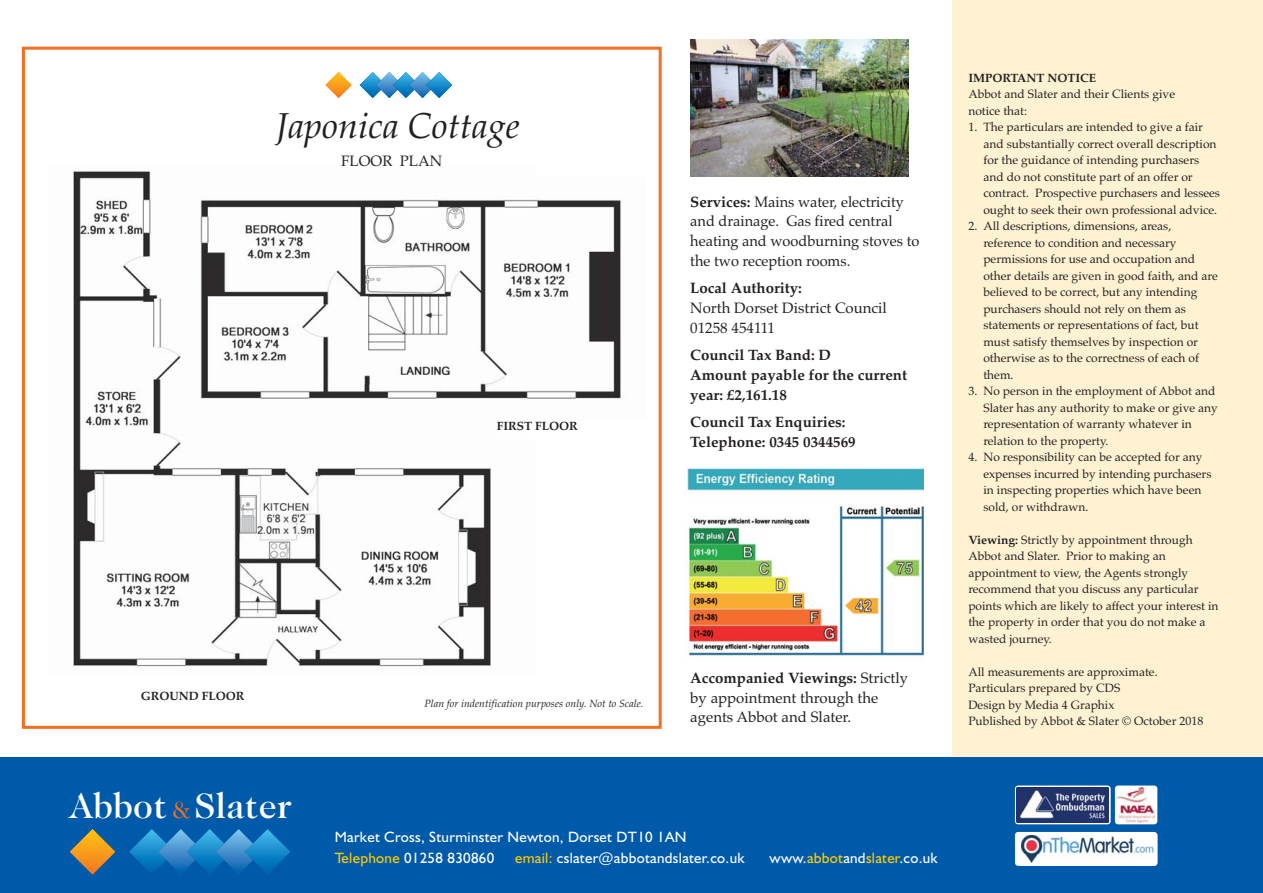
<style>
.page{position:relative;width:1263px;height:893px;background:#fff}
.page>*{position:absolute;margin:0;border:0;box-sizing:border-box;transform-origin:0 0}
.t1{font:italic 36px "Palatino";color:#231f20}
.t2{font:500 36px "Caslon 224 IT Cby BT";color:#fff}
.t3{font:15px/19.8px "Palatino";color:#231f20}
.t4{font:15px/21px "Humanist 521 BT";letter-spacing:.02em;color:#fff}
.t5{font:700 15px/19.8px "Palatino";color:#231f20}
.t6{font:12px/16.5px "Palatino";color:#231f20}
.t7{font:700 12px "Palatino";color:#231f20}
.t8{font:italic 10.5px "Palatino";color:#231f20}
.s1{font-weight:700}
.s2{font-weight:400;font-size:24px;color:#f36f21}
.s3{color:#ffcb04}
</style>
<div class="page">
<div style="left:952px;top:0;width:311px;height:778px;background:#fff2d3"></div>
<div style="left:0;top:757px;width:1263px;height:136px;background:#005aaa"></div>
<svg style="left:70px;top:829px;width:45px;height:45px"></svg>
<svg style="left:129px;top:829px;width:161px;height:43px"></svg>
<div style="left:22px;top:47px;width:640px;height:682px;border:3px solid #f36f21"></div>
<svg style="left:1015px;top:785px;width:96px;height:39px"></svg>
<img style="left:1017px;top:788px;width:92px;height:34px">
<div style="left:1115px;top:785px;width:42px;height:39px;background:#fff;border-radius:3px"></div>
<img style="left:1117px;top:788px;width:38px;height:35px">
<div style="left:1015px;top:832px;width:142px;height:34px;background:#fff;border-radius:3px"></div>
<img style="left:1021px;top:836px;width:136px;height:30px">
<img style="left:684px;top:467px;width:240px;height:193px">
<img style="left:73px;top:171px;width:418px;height:496px">
<img style="left:690px;top:40px;width:218px;height:137px">
<svg style="left:325px;top:72px;width:27px;height:26px"></svg>
<svg style="left:360px;top:72px;width:92px;height:26px"></svg>
<img style="left:184px;top:178px;width:437px;height:242px">
<h1 class="t1" style="left:276px;top:112px;width:245px">Japonica Cottage</h1>
<p class="t3" style="left:341px;top:152px;width:102px">FLOOR PLAN</p>
<p class="t7" style="left:497px;top:421px;width:82px">FIRST FLOOR</p>
<p class="t3" style="left:690px;top:193px;width:231px"><span class="s1">Services:</span> Mains water, electricity and drainage. Gas fired central heating and woodburning stoves to the two reception rooms.</p>
<p class="t5" style="left:690px;top:280px;width:113px">Local Authority:</p>
<p class="t3" style="left:690px;top:300px;width:198px">North Dorset District Council<br>01258 454111</p>
<p class="t5" style="left:690px;top:347px;width:218px">Council Tax Band: D<br>Amount payable for the current year: £2,161.18</p>
<p class="t5" style="left:690px;top:414px;width:167px">Council Tax Enquiries:<br>Telephone: 0345 0344569</p>
<p class="t7" style="left:141px;top:691px;width:105px">GROUND FLOOR</p>
<h1 class="t2" style="left:70px;top:791px;width:223px">Abbot <span class="s2">&amp;</span>Slater</h1>
<p class="t8" style="left:424px;top:700px;width:221px">Plan for indentification purposes only. Not to Scale.</p>
<p class="t3" style="left:690px;top:669px;width:219px"><span class="s1">Accompanied Viewings:</span> Strictly by appointment through the agents Abbot and Slater.</p>
<p class="t4" style="left:335px;top:828px;width:353px">Market Cross, Sturminster Newton, Dorset DT10 1AN<br><span class="s3">Telephone</span> 01258 830860</p>
<p class="t4" style="left:515px;top:849px;width:231px"><span class="s3">email:</span> cslater@abbotandslater.co.uk</p>
<p class="t4" style="left:769px;top:849px;width:170px">www.<span class="s3">abbot</span>and<span class="s3">slater</span>.co.uk</p>
<p class="t7" style="left:968px;top:73px;width:129px">IMPORTANT NOTICE</p>
<p class="t6" style="left:968px;top:87px;width:208px">Abbot and Slater and their Clients give notice that:</p>
<p class="t6" style="left:983px;top:120px;width:238px;text-indent:-15px">1. The particulars are intended to give a fair and substantially correct overall description for the guidance of intending purchasers and do not constitute part of an offer or contract. Prospective purchasers and lessees ought to seek their own professional advice.</p>
<p class="t6" style="left:983px;top:219px;width:236px;text-indent:-15px">2. All descriptions, dimensions, areas, reference to condition and necessary permissions for use and occupation and other details are given in good faith, and are believed to be correct, but any intending purchasers should not rely on them as statements or representations of fact, but must satisfy themselves by inspection or otherwise as to the correctness of each of them.</p>
<p class="t6" style="left:983px;top:384px;width:236px;text-indent:-15px">3. No person in the employment of Abbot and Slater has any authority to make or give any representation of warranty whatever in relation to the property.</p>
<p class="t6" style="left:983px;top:450px;width:230px;text-indent:-15px">4. No responsibility can be accepted for any expenses incurred by intending purchasers in inspecting properties which have been sold, or withdrawn.</p>
<p class="t6" style="left:968px;top:533px;width:252px"><span class="s1">Viewing:</span> Strictly by appointment through Abbot and Slater. Prior to making an appointment to view, the Agents strongly recommend that you discuss any particular points which are likely to affect your interest in the property in order that you do not make a wasted journey.</p>
<p class="t6" style="left:968px;top:665px;width:237px">All measurements are approximate.<br>Particulars prepared by CDS<br>Design by Media 4 Graphix<br>Published by Abbot &amp; Slater © October 2018</p>
</div>
